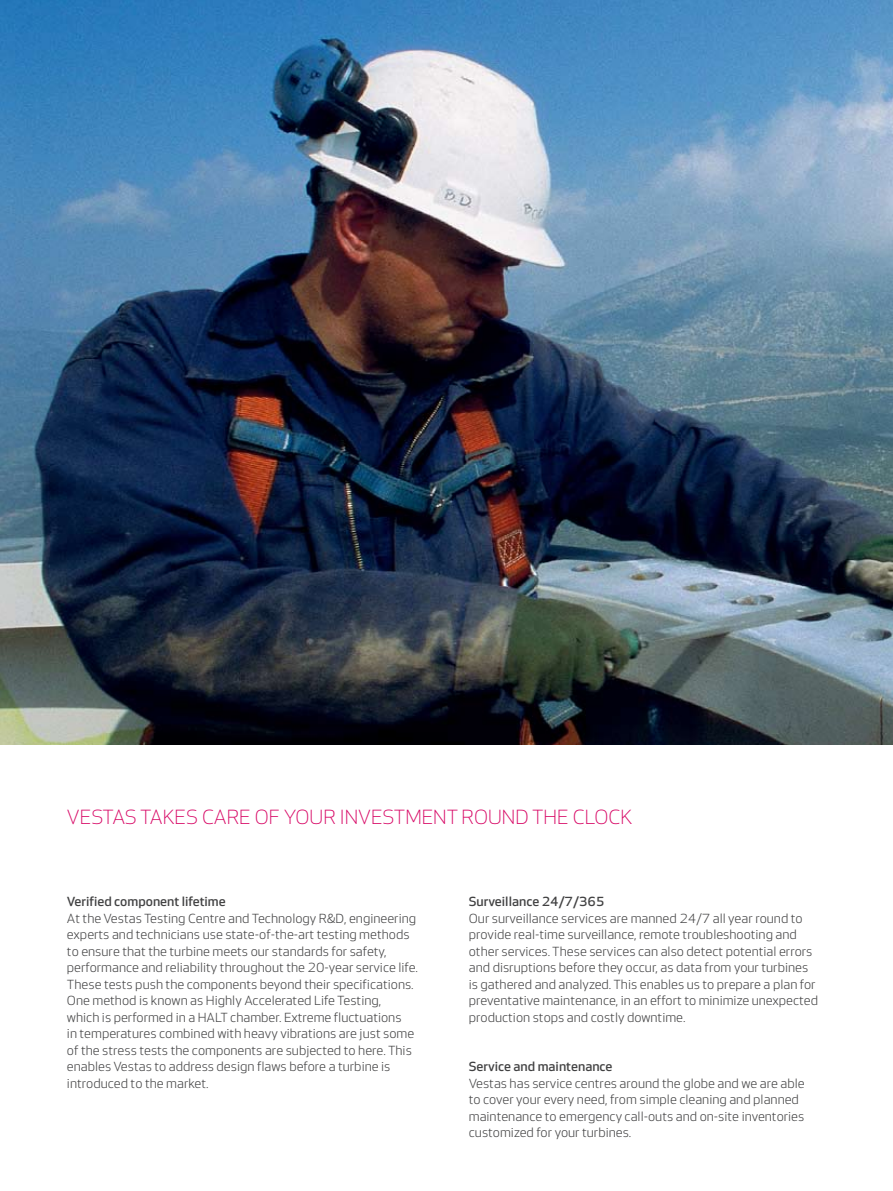
<style>
.page{position:relative;width:893px;height:1191px;background:#fff}
.page>*{position:absolute;margin:0;border:0;box-sizing:border-box;transform-origin:0 0}
.t1{font:21px "Vestas Sans Headline";color:#d70564}
.t2{font:13.5px/16.5px "Vestas Sans Standard";color:#414142}
.t3{font:500 13.5px "Vestas Sans";color:#414142}
</style>
<div class="page">
<img style="left:0;top:0;width:893px;height:744px">
<h1 class="t1" style="left:67px;top:806px;width:368px">VESTAS TAKES CARE OF YOUR INVESTMENT</h1>
<h1 class="t1" style="left:462px;top:806px;width:84px">ROUND THE</h1>
<h1 class="t1" style="left:573px;top:806px;width:61px">CLOCK</h1>
<p class="t3" style="left:67px;top:894px;width:160px">Verified component lifetime</p>
<p class="t2" style="left:67px;top:910px;width:353px">At the Vestas Testing Centre and Technology R&amp;D, engineering experts and technicians use state-of-the-art testing methods to ensure that the turbine meets our standards for safety, performance and reliability throughout the 20-year service life.<br>These tests push the components beyond their specifications.<br>One method is known as Highly Accelerated Life Testing,<br>which is performed in a HALT chamber. Extreme fluctuations<br>in temperatures combined with heavy vibrations are just some of the stress tests the components are subjected to here. This enables Vestas to address design flaws before a turbine is introduced to the market.</p>
<p class="t3" style="left:469px;top:894px;width:137px">Surveillance 24/7/365</p>
<p class="t2" style="left:469px;top:910px;width:351px">Our surveillance services are manned 24/7 all year round to provide real-time surveillance, remote troubleshooting and other services. These services can also detect potential errors and disruptions before they occur, as data from your turbines is gathered and analyzed. This enables us to prepare a plan for preventative maintenance, in an effort to minimize unexpected production stops and costly downtime.</p>
<p class="t3" style="left:469px;top:1059px;width:145px">Service and maintenance</p>
<p class="t2" style="left:469px;top:1074px;width:337px">Vestas has service centres around the globe and we are able to cover your every need, from simple cleaning and planned maintenance to emergency call-outs and on-site inventories customized for your turbines.</p>
</div>
